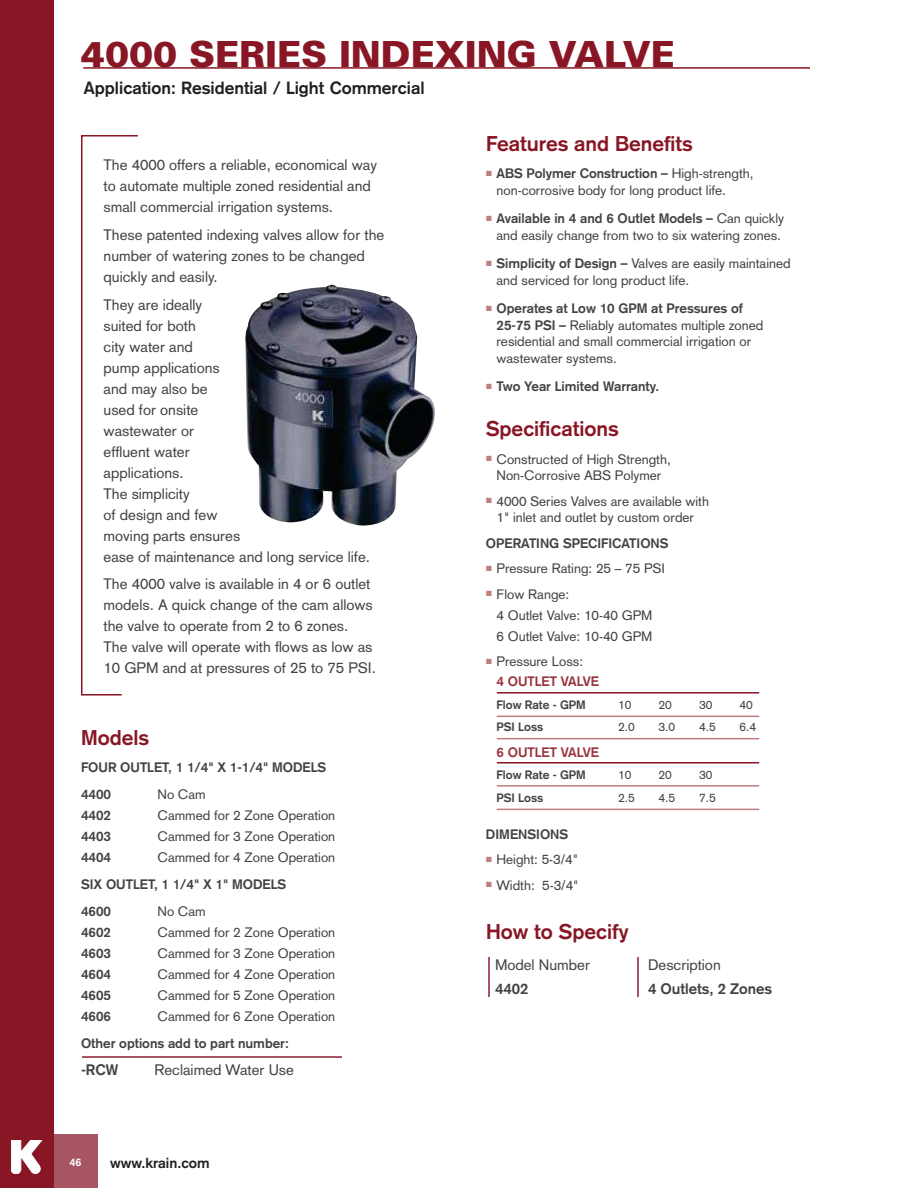
<style>
.page{position:relative;width:918px;height:1188px;background:#fff}
.page>*{position:absolute;margin:0;border:0;box-sizing:border-box;transform-origin:0 0}
.t1{font:900 36px "Univers";color:#881624}
.t2{font:700 21px "Akzidenz Grotesk";color:#881624}
.t3{font:700 17.4px "Akzidenz Grotesk";color:#231f20}
.t4{font:15px/21px "Akzidenz Grotesk";color:#414244}
.t5{font:700 15px "Akzidenz Grotesk";color:#414244}
.t6{font:700 14.4px "Akzidenz Grotesk";color:#231f20}
.t7{font:13.5px/16.5px "Akzidenz Grotesk";color:#414244}
.t8{font:700 13.5px/27px "Akzidenz Grotesk";color:#414244}
.t9{font:700 13.5px "Akzidenz Grotesk";color:#99343e}
.t10{font:700 12px "Akzidenz Grotesk";color:#414244}
.t11{font:12px "Akzidenz Grotesk";color:#414244}
.t12{font:700 10.8px "Akzidenz Grotesk";color:#fff}
.s1{font-weight:700}
</style>
<div class="page">
<hr style="left:83px;top:67px;width:727px;height:2px;background:#881624">
<svg style="left:81px;top:135px;width:57px;height:561px"></svg>
<div style="left:54px;top:1134px;width:43px;height:54px;background:#a75562"></div>
<div style="left:0;top:0;width:54px;height:1188px;background:#881624"></div>
<svg style="left:11px;top:1140px;width:31px;height:34px"></svg>
<img style="left:245px;top:285px;width:190px;height:241px">
<hr style="left:82px;top:1056px;width:259px;height:2px;background:#a75562">
<hr style="left:488px;top:957px;width:2px;height:40px;background:#a75562">
<hr style="left:637px;top:957px;width:2px;height:40px;background:#a75562">
<hr style="left:497px;top:762px;width:262px;height:2px;background:#881624">
<hr style="left:497px;top:692px;width:262px;height:2px;background:#881624">
<hr style="left:497px;top:785px;width:262px;height:2px;background:#c07e7e">
<hr style="left:497px;top:716px;width:262px;height:1px;background:#c07e7e">
<hr style="left:497px;top:738px;width:262px;height:1px;background:#c07e7e">
<hr style="left:497px;top:809px;width:262px;height:1px;background:#c07e7e">
<h1 class="t1" style="left:81px;top:41px;width:595px">4000 SERIES INDEXING VALVE</h1>
<p class="t3" style="left:84px;top:82px;width:342px">Application: Residential / Light Commercial</p>
<p class="t4" style="left:104px;top:156px;width:275px">The 4000 offers a reliable, economical way to automate multiple zoned residential and small commercial irrigation systems.</p>
<p class="t4" style="left:104px;top:226px;width:282px">These patented indexing valves allow for the number of watering zones to be changed quickly and easily.</p>
<p class="t4" style="left:104px;top:295px;width:268px">They are ideally<br>suited for both<br>city water and<br>pump applications<br>and may also be<br>used for onsite<br>wastewater or<br>effluent water<br>applications.<br>The simplicity<br>of design and few<br>moving parts ensures<br>ease of maintenance and long service life.</p>
<p class="t4" style="left:104px;top:575px;width:274px">The 4000 valve is available in 4 or 6 outlet models. A quick change of the cam allows the valve to operate from 2 to 6 zones.<br>The valve will operate with flows as low as 10 GPM and at pressures of 25 to 75 PSI.</p>
<h2 class="t2" style="left:81px;top:730px;width:70px">Models</h2>
<p class="t8" style="left:81px;top:755px;width:247px">FOUR OUTLET, 1 1/4" X 1-1/4" MODELS<br>4400</p>
<p class="t7" style="left:158px;top:788px;width:50px">No Cam</p>
<p class="t8" style="left:81px;top:803px;width:32px">4402</p>
<p class="t7" style="left:158px;top:809px;width:179px">Cammed for 2 Zone Operation</p>
<p class="t8" style="left:81px;top:824px;width:32px">4403</p>
<p class="t7" style="left:158px;top:830px;width:179px">Cammed for 3 Zone Operation</p>
<p class="t8" style="left:81px;top:845px;width:32px">4404</p>
<p class="t7" style="left:158px;top:851px;width:179px">Cammed for 4 Zone Operation</p>
<p class="t8" style="left:81px;top:872px;width:207px">SIX OUTLET, 1 1/4" X 1" MODELS<br>4600</p>
<p class="t7" style="left:158px;top:905px;width:50px">No Cam</p>
<p class="t8" style="left:81px;top:920px;width:32px">4602</p>
<p class="t7" style="left:158px;top:926px;width:179px">Cammed for 2 Zone Operation</p>
<p class="t8" style="left:81px;top:941px;width:32px">4603</p>
<p class="t7" style="left:158px;top:947px;width:179px">Cammed for 3 Zone Operation</p>
<p class="t8" style="left:81px;top:962px;width:32px">4604</p>
<p class="t7" style="left:158px;top:968px;width:179px">Cammed for 4 Zone Operation</p>
<p class="t8" style="left:81px;top:983px;width:32px">4605</p>
<p class="t7" style="left:158px;top:989px;width:179px">Cammed for 5 Zone Operation</p>
<p class="t8" style="left:81px;top:1004px;width:32px">4606</p>
<p class="t7" style="left:158px;top:1010px;width:179px">Cammed for 6 Zone Operation</p>
<p class="t8" style="left:81px;top:1031px;width:209px">Other options add to part number:</p>
<p class="t5" style="left:81px;top:1065px;width:39px">-RCW</p>
<p class="t4" style="left:155px;top:1061px;width:141px">Reclaimed Water Use</p>
<p class="t12" style="left:70px;top:1158px;width:14px">46</p>
<p class="t6" style="left:110px;top:1158px;width:101px">www.krain.com</p>
<h2 class="t2" style="left:486px;top:136px;width:208px">Features and Benefits</h2>
<p class="t7" style="left:497px;top:167px;width:259px"><span class="s1">ABS Polymer Construction –</span> High-strength, non-corrosive body for long product life.</p>
<p class="t7" style="left:497px;top:212px;width:289px"><span class="s1">Available in 4 and 6 Outlet Models –</span> Can quickly and easily change from two to six watering zones.</p>
<p class="t7" style="left:497px;top:257px;width:296px"><span class="s1">Simplicity of Design –</span> Valves are easily maintained and serviced for long product life.</p>
<p class="t7" style="left:497px;top:302px;width:268px"><span class="s1">Operates at Low 10 GPM at Pressures of 25-75 PSI –</span> Reliably automates multiple zoned residential and small commercial irrigation or wastewater systems.</p>
<p class="t8" style="left:497px;top:374px;width:164px">Two Year Limited Warranty.</p>
<h2 class="t2" style="left:486px;top:421px;width:134px">Specifications</h2>
<p class="t7" style="left:497px;top:452px;width:176px">Constructed of High Strength,<br>Non-Corrosive ABS Polymer</p>
<p class="t7" style="left:497px;top:494px;width:214px">4000 Series Valves are available with<br>1" inlet and outlet by custom order</p>
<p class="t8" style="left:486px;top:530px;width:184px">OPERATING SPECIFICATIONS</p>
<p class="t7" style="left:497px;top:557px;width:170px;line-height:25.5px">Pressure Rating: 25 – 75 PSI<br>Flow Range:</p>
<p class="t7" style="left:497px;top:606px;width:158px;line-height:21px">4 Outlet Valve: 10-40 GPM<br>6 Outlet Valve: 10-40 GPM</p>
<p class="t7" style="left:497px;top:655px;width:88px">Pressure Loss:</p>
<p class="t9" style="left:497px;top:677px;width:104px">4 OUTLET VALVE</p>
<p class="t10" style="left:497px;top:700px;width:91px">Flow Rate - GPM</p>
<p class="t11" style="left:618px;top:700px;width:15px">10</p>
<p class="t11" style="left:659px;top:700px;width:15px">20</p>
<p class="t11" style="left:699px;top:700px;width:15px">30</p>
<p class="t11" style="left:740px;top:700px;width:15px">40</p>
<p class="t10" style="left:497px;top:723px;width:48px">PSI Loss</p>
<p class="t11" style="left:618px;top:723px;width:18px">2.0</p>
<p class="t11" style="left:659px;top:723px;width:18px">3.0</p>
<p class="t11" style="left:699px;top:723px;width:18px">4.5</p>
<p class="t11" style="left:740px;top:723px;width:18px">6.4</p>
<p class="t9" style="left:497px;top:747px;width:104px">6 OUTLET VALVE</p>
<p class="t10" style="left:497px;top:771px;width:91px">Flow Rate - GPM</p>
<p class="t11" style="left:618px;top:771px;width:15px">10</p>
<p class="t11" style="left:659px;top:771px;width:15px">20</p>
<p class="t11" style="left:699px;top:771px;width:15px">30</p>
<p class="t10" style="left:497px;top:793px;width:48px">PSI Loss</p>
<p class="t11" style="left:618px;top:793px;width:18px">2.5</p>
<p class="t11" style="left:659px;top:793px;width:18px">4.5</p>
<p class="t11" style="left:699px;top:793px;width:18px">7.5</p>
<p class="t8" style="left:486px;top:821px;width:84px">DIMENSIONS</p>
<p class="t7" style="left:497px;top:848px;width:84px;line-height:25.5px">Height: 5-3/4"<br>Width: 5-3/4"</p>
<h2 class="t2" style="left:486px;top:924px;width:144px">How to Specify</h2>
<p class="t4" style="left:495px;top:956px;width:97px">Model Number</p>
<p class="t4" style="left:648px;top:956px;width:74px">Description</p>
<p class="t5" style="left:495px;top:983px;width:35px">4402</p>
<p class="t5" style="left:648px;top:983px;width:125px">4 Outlets, 2 Zones</p>
</div>
